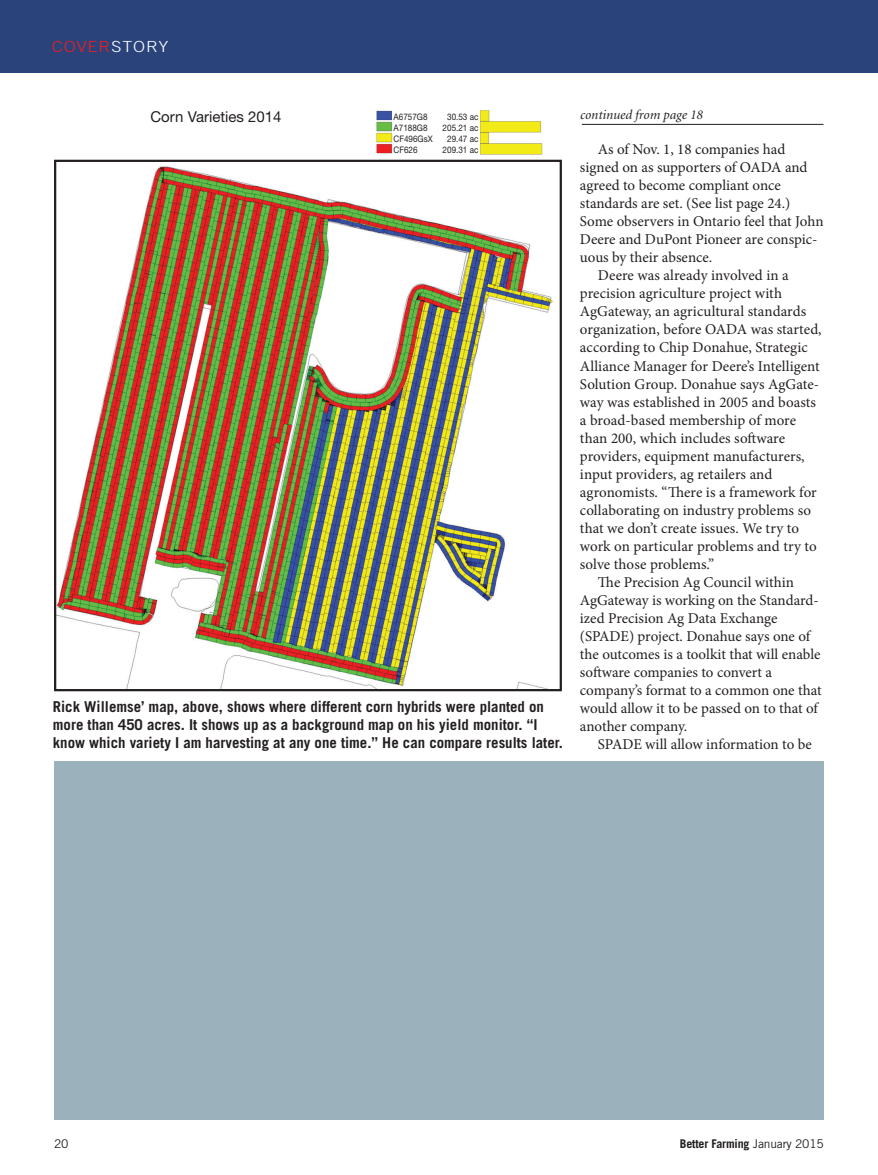
<style>
.page{position:relative;width:878px;height:1175px;background:#fff}
.page>*{position:absolute;margin:0;border:0;box-sizing:border-box;transform-origin:0 0}
.STORY_SUBJECT_LEFT{font:300 15.3px "Trade Gothic";letter-spacing:.05em;color:#ee1d23;scale:1.18 1}
.Body_copy_reg{font:15px/18px "Minion Pro";color:#231f20}
.Body_copy_reg-2{font:700 15px/18px "Trade Gothic";color:#231f20}
.Body_copy_reg-3{font:15px "Helvetica Neue";color:#231f20}
.Biography_line{font:italic 13.5px "Minion";color:#231f20}
.ShortTakes_HEADING{font:700 12px "Trade Gothic";letter-spacing:-.015em;color:#231f20}
.ShortTakes_HEADING-2{font:12px "Trade Gothic";color:#231f20}
.Body_copy_reg-4{font:9px "Helvetica Neue";color:#231f20;scale:.9 1}
.s1{color:#fff}
.s2{font-weight:400}
</style>
<div class="page">
<img style="left:54px;top:110px;width:507px;height:50px">
<div style="left:0;top:0;width:878px;height:73px;background:#2a447b"></div>
<hr style="left:581px;top:124px;width:242px;height:1px;background:#231f20">
<img style="left:57px;top:166px;width:496px;height:522px">
<div style="left:54px;top:160px;width:508px;height:531px;border:2px solid #231f20"></div>
<div style="left:144px;top:109px;width:133px;height:18px;background:#fff"></div>
<div style="left:393px;top:106px;width:87px;height:49px;background:#fff"></div>
<div style="left:54px;top:761px;width:770px;height:359px;background:#9bb1bc"></div>
<p class="STORY_SUBJECT_LEFT" style="left:52px;top:38px;width:100px">COVER<span class="s1">STORY</span></p>
<p class="Body_copy_reg-3" style="left:150px;top:107px;width:133px">Corn Varieties 2014</p>
<p class="Body_copy_reg-4" style="left:447px;top:112px;width:36px">30.53 ac</p>
<p class="Body_copy_reg-4" style="left:442px;top:122px;width:41px">205.21 ac</p>
<p class="Body_copy_reg-4" style="left:447px;top:133px;width:36px">29.47 ac</p>
<p class="Body_copy_reg-4" style="left:442px;top:144px;width:41px">209.31 ac</p>
<p class="Body_copy_reg-4" style="left:393px;top:112px;width:39px">A6757G8</p>
<p class="Body_copy_reg-4" style="left:393px;top:122px;width:39px">A7188G8</p>
<p class="Body_copy_reg-4" style="left:393px;top:133px;width:45px">CF496GsX</p>
<p class="Body_copy_reg-4" style="left:393px;top:144px;width:28px">CF626</p>
<p class="Body_copy_reg-2" style="left:53px;top:698px;width:511px">Rick Willemse’ map, above, shows where different corn hybrids were planted on more than 450 acres. It shows up as a background map on his yield monitor. “I know which variety I am harvesting at any one time.” He can compare results later.</p>
<p class="Biography_line" style="left:580px;top:108px;width:124px">continued from page 18</p>
<p class="Body_copy_reg" style="left:580px;top:141px;width:245px;text-indent:18px">As of Nov. 1, 18 companies had signed on as supporters of OADA and agreed to become compliant once standards are set. (See list page 24.)<br>Some observers in Ontario feel that John Deere and DuPont Pioneer are conspic&shy;uous by their absence.</p>
<p class="Body_copy_reg" style="left:580px;top:267px;width:243px;text-indent:18px">Deere was already involved in a precision agriculture project with AgGateway, an agricultural standards organization, before OADA was started, according to Chip Donahue, Strategic Alliance Manager for Deere’s Intelligent Solution Group. Donahue says AgGate&shy;way was established in 2005 and boasts a broad-based membership of more than 200, which includes software providers, equipment manufacturers, input providers, ag retailers and agronomists. “There is a framework for collaborating on industry problems so that we don’t create issues. We try to work on particular problems and try to solve those problems.”</p>
<p class="Body_copy_reg" style="left:580px;top:573px;width:243px;text-indent:18px">The Precision Ag Council within AgGateway is working on the Standard&shy;ized Precision Ag Data Exchange (SPADE) project. Donahue says one of the outcomes is a toolkit that will enable software companies to convert a company’s format to a common one that would allow it to be passed on to that of another company.</p>
<p class="Body_copy_reg" style="left:598px;top:735px;width:215px">SPADE will allow information to be</p>
<p class="ShortTakes_HEADING-2" style="left:54px;top:1136px;width:16px">20</p>
<p class="ShortTakes_HEADING" style="left:680px;top:1136px;width:145px">Better Farming <span class="s2">January 2015</span></p>
</div>
